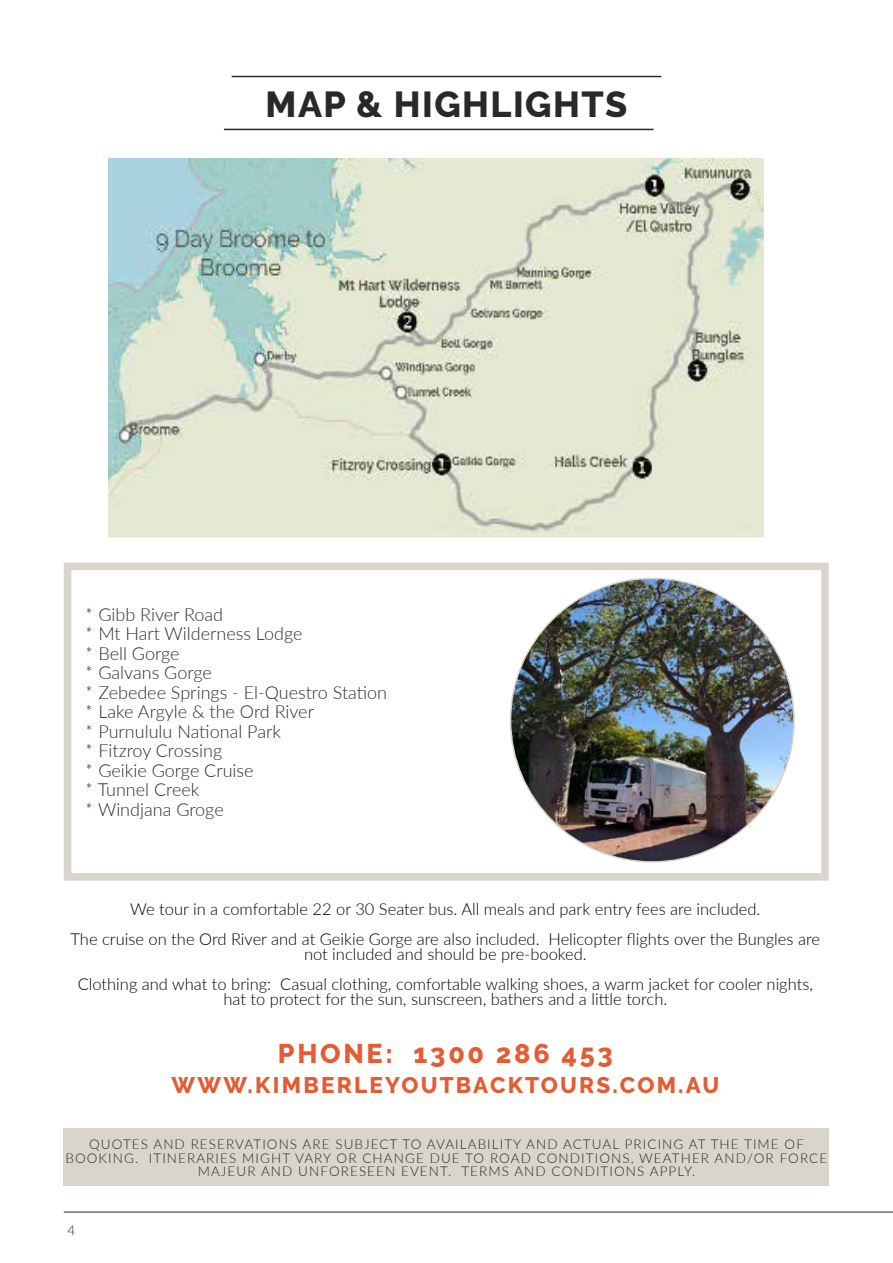
<style>
.page{position:relative;width:893px;height:1263px;background:#fff}
.page>*{position:absolute;margin:0;border:0;box-sizing:border-box;transform-origin:0 0}
.t1{font:800 36px "Raleway";letter-spacing:.04em;color:#292927}
.t2{font:800 27px "Raleway";letter-spacing:.1em;color:#e25d34}
.t3{font:800 22.5px "Raleway";letter-spacing:.1em;color:#e25d34}
.t4{font:300 18px/19.5px "Lato";color:#292927}
.t5{font:300 16.5px/30px "Lato";color:#000;text-align:center}
.t6{font:300 13.5px/13.5px "Lato";letter-spacing:.08em;color:#292927;text-align:center}
</style>
<div class="page">
<img style="left:511px;top:578px;width:283px;height:284px;border-radius:142px">
<hr style="left:232px;top:76px;width:429px;height:1px;background:#292927">
<div style="left:64px;top:563px;width:765px;height:318px;border:8px solid #dad5cc"></div>
<hr style="left:224px;top:129px;width:429px;height:1px;background:#292927">
<hr style="left:64px;top:1212px;width:829px;height:1px;background:#292927">
<img style="left:108px;top:159px;width:656px;height:380px">
<div style="left:64px;top:1128px;width:765px;height:58px;background:#dad5cc"></div>
<h1 class="t1" style="left:266px;top:84px;width:363px">MAP &amp; HIGHLIGHTS</h1>
<p class="t4" style="left:86px;top:604px;width:303px">* Gibb River Road<br>* Mt Hart Wilderness Lodge<br>* Bell Gorge<br>* Galvans Gorge<br>* Zebedee Springs - El-Questro Station * Lake Argyle &amp; the Ord River<br>* Purnululu National Park<br>* Fitzroy Crossing<br>* Geikie Gorge Cruise<br>* Tunnel Creek<br>* Windjana Groge</p>
<p class="t5" style="left:71px;top:894px;width:751px">We tour in a comfortable 22 or 30 Seater bus. All meals and park entry fees are included.<br>The cruise on the Ord River and at Geikie Gorge are also included. Helicopter flights over the Bungles are</p>
<p class="t5" style="left:78px;top:939px;width:737px">not included and should be pre-booked.<br>Clothing and what to bring: Casual clothing, comfortable walking shoes, a warm jacket for cooler nights,</p>
<p class="t5" style="left:223px;top:984px;width:445px">hat to protect for the sun, sunscreen, bathers and a little torch.</p>
<h2 class="t2" style="left:278px;top:1038px;width:337px">PHONE: 1300 286 453</h2>
<h3 class="t3" style="left:171px;top:1072px;width:549px">WWW.KIMBERLEYOUTBACKTOURS.COM.AU</h3>
<p class="t6" style="left:66px;top:1137px;width:763px">QUOTES AND RESERVATIONS ARE SUBJECT TO AVAILABILITY AND ACTUAL PRICING AT THE TIME OF<br>BOOKING. ITINERARIES MIGHT VARY OR CHANGE DUE TO ROAD CONDITIONS, WEATHER AND/OR FORCE<br>MAJEUR AND UNFORESEEN EVENT. TERMS AND CONDITIONS APPLY.</p>
<p class="t6" style="left:67px;top:1222px;width:9px">4</p>
</div>
